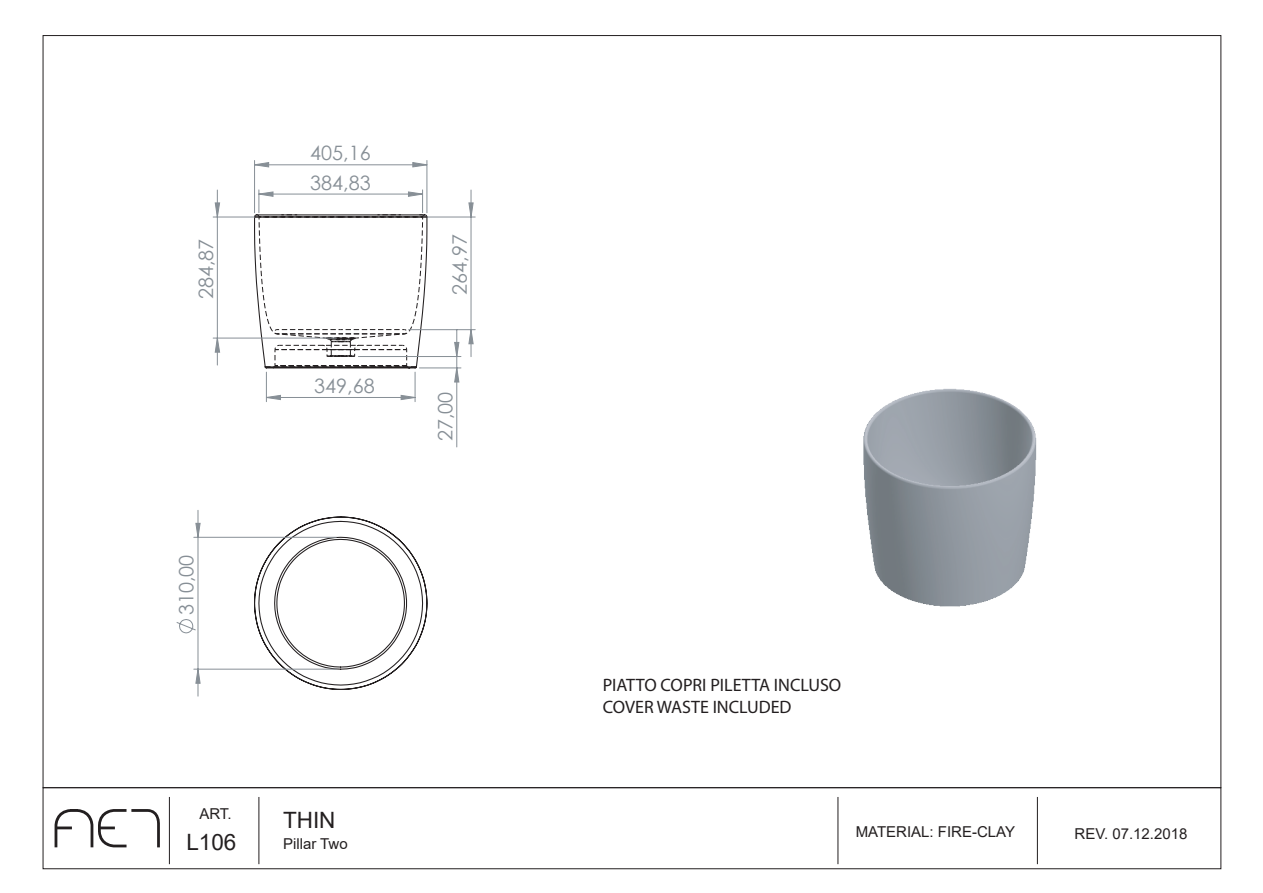
<style>
.page{position:relative;width:1263px;height:893px;background:#fff}
.page>*{position:absolute;margin:0;border:0;box-sizing:border-box;transform-origin:0 0}
.t1{font:22.5px "Arial";color:#231f20}
.t2{font:19.8px "Century Gothic";color:#878f96}
.t3{font:18px/21.6px "Myriad Pro";color:#231f20}
.t4{font:15px "Arial";color:#231f20}
</style>
<div class="page">
<hr style="left:169px;top:797px;width:1px;height:67px;background:#231f20">
<hr style="left:258px;top:797px;width:1px;height:67px;background:#231f20">
<hr style="left:837px;top:797px;width:1px;height:67px;background:#231f20">
<hr style="left:1037px;top:797px;width:1px;height:67px;background:#231f20">
<div style="left:43px;top:787px;width:1178px;height:82px;border:1px solid #231f20"></div>
<svg style="left:54px;top:809px;width:106px;height:39px"></svg>
<img style="left:863px;top:388px;width:174px;height:219px">
<svg style="left:309px;top:684px;width:63px;height:6px"></svg>
<svg style="left:176px;top:619px;width:19px;height:15px"></svg>
<hr style="left:254px;top:160px;width:1px;height:53px;background:#878f96">
<hr style="left:426px;top:160px;width:1px;height:53px;background:#878f96">
<hr style="left:427px;top:217px;width:48px;height:1px;background:#878f96">
<hr style="left:409px;top:329px;width:66px;height:1px;background:#878f96">
<svg style="left:471px;top:190px;width:1px;height:13px"></svg>
<hr style="left:194px;top:537px;width:142px;height:1px;background:#878f96">
<hr style="left:194px;top:669px;width:142px;height:1px;background:#878f96">
<svg style="left:198px;top:683px;width:1px;height:13px"></svg>
<svg style="left:255px;top:162px;width:173px;height:6px"></svg>
<svg style="left:258px;top:190px;width:170px;height:13px"></svg>
<svg style="left:214px;top:190px;width:6px;height:13px"></svg>
<svg style="left:196px;top:203px;width:277px;height:480px"></svg>
<svg style="left:266px;top:394px;width:150px;height:6px"></svg>
<h2 class="t2" style="left:310px;top:139px;width:62px">405,16</h2>
<h2 class="t2" style="left:310px;top:169px;width:62px">384,83</h2>
<h2 class="t2" style="left:192px;top:299px;width:62px;rotate:-90deg">284,87</h2>
<h2 class="t2" style="left:446px;top:295px;width:62px;rotate:-90deg">264,97</h2>
<h2 class="t2" style="left:314px;top:372px;width:62px">349,68</h2>
<h2 class="t2" style="left:431px;top:441px;width:51px;rotate:-90deg">27,00</h2>
<h2 class="t2" style="left:173px;top:615px;width:62px;rotate:-90deg">310,00</h2>
<p class="t3" style="left:603px;top:674px;width:240px">PIATTO COPRI PILETTA INCLUSO<br>COVER WASTE INCLUDED</p>
<p class="t4" style="left:199px;top:804px;width:34px">ART.</p>
<h1 class="t1" style="left:186px;top:826px;width:52px">L106</h1>
<h1 class="t1" style="left:283px;top:804px;width:54px">THIN</h1>
<p class="t4" style="left:283px;top:833px;width:66px">Pillar Two</p>
<p class="t4" style="left:856px;top:822px;width:161px">MATERIAL: FIRE-CLAY</p>
<p class="t4" style="left:1075px;top:823px;width:114px">REV. 07.12.2018</p>
</div>
